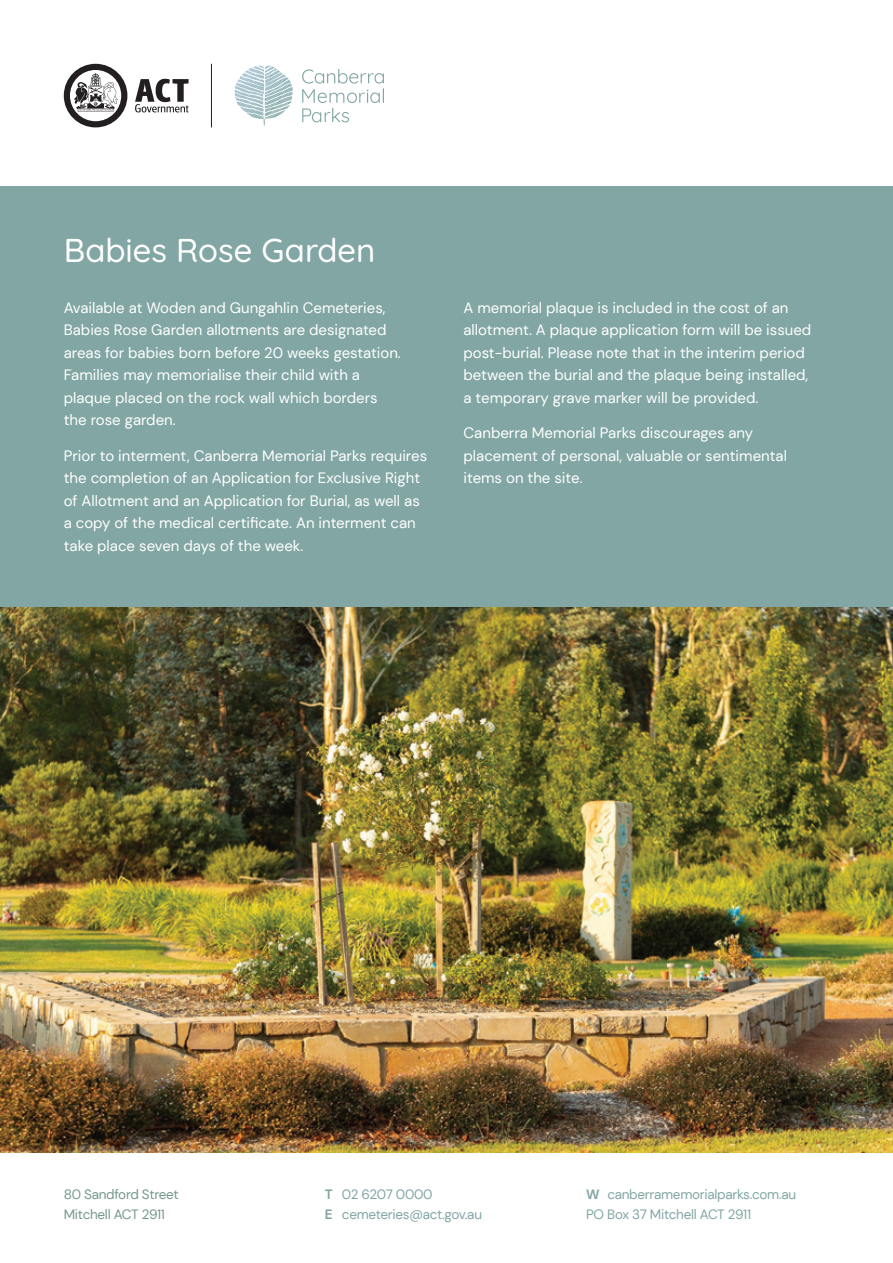
<style>
.page{position:relative;width:893px;height:1263px;background:#fff}
.page>*{position:absolute;margin:0;border:0;box-sizing:border-box;transform-origin:0 0}
.t1{font:300 33px "Quicksand";color:#fff}
.Body{font:15px/22.5px "DM Sans";color:#fff}
.t2{font:13.5px/19.5px "DM Sans";letter-spacing:-.02em;color:#81a6a3}
.t3{font:13.5px/19.5px "DM Sans";letter-spacing:-.02em;color:#74978c}
.s1{font-weight:700}
</style>
<div class="page">
<svg style="left:64px;top:64px;width:63px;height:63px"></svg>
<svg style="left:135px;top:79px;width:54px;height:33px"></svg>
<hr style="left:211px;top:64px;width:1px;height:63px;background:#231f20">
<svg style="left:253px;top:66px;width:20px;height:6px"></svg>
<svg style="left:302px;top:69px;width:82px;height:53px"></svg>
<img style="left:0;top:606px;width:893px;height:546px">
<div style="left:0;top:186px;width:893px;height:420px;background:#81a6a3"></div>
<h1 class="t1" style="left:64px;top:225px;width:313px">Babies Rose Garden</h1>
<p class="Body" style="left:64px;top:296px;width:339px">Available at Woden and Gungahlin Cemeteries, Babies Rose Garden allotments are designated areas for babies born before 20 weeks gestation.<br>Families may memorialise their child with a plaque placed on the rock wall which borders the rose garden.</p>
<p class="Body" style="left:64px;top:444px;width:365px">Prior to interment, Canberra Memorial Parks requires the completion of an Application for Exclusive Right of Allotment and an Application for Burial, as well as a copy of the medical certificate. An interment can take place seven days of the week.</p>
<p class="Body" style="left:463px;top:296px;width:349px">A memorial plaque is included in the cost of an allotment. A plaque application form will be issued post-burial. Please note that in the interim period between the burial and the plaque being installed, a temporary grave marker will be provided.</p>
<p class="Body" style="left:463px;top:422px;width:325px">Canberra Memorial Parks discourages any placement of personal, valuable or sentimental items on the site.</p>
<p class="t3" style="left:64px;top:1185px;width:116px">80 Sandford Street<br>Mitchell ACT 2911</p>
<p class="t2" style="left:325px;top:1185px;width:159px"><span class="s1">T</span> 02 6207 0000<br><span class="s1">E</span> cemeteries@act.gov.au</p>
<p class="t2" style="left:586px;top:1185px;width:212px"><span class="s1">W</span> canberramemorialparks.com.au<br>PO Box 37 Mitchell ACT 2911</p>
</div>
